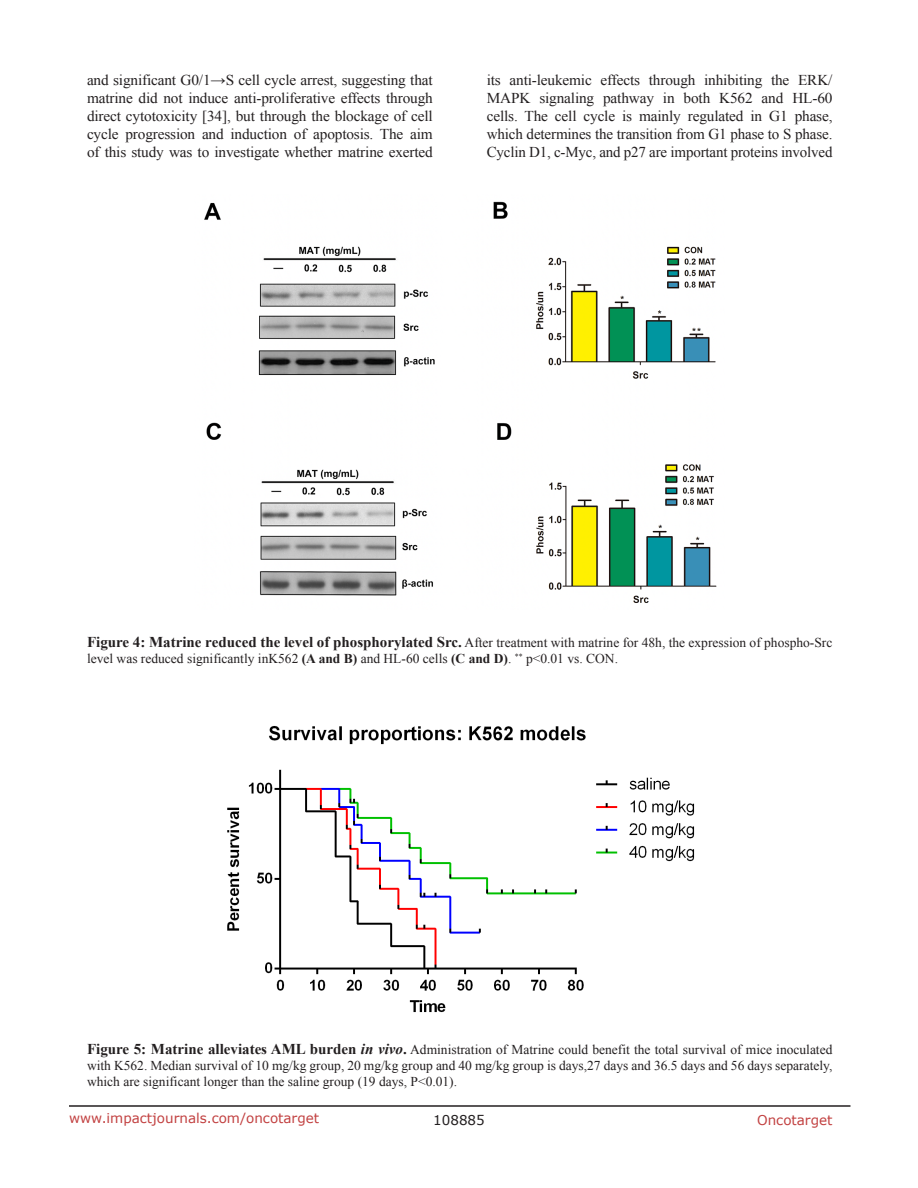
<style>
.page{position:relative;width:918px;height:1188px;background:#fff}
.page>*{position:absolute;margin:0;border:0;box-sizing:border-box;transform-origin:0 0}
.BodyText{font:15px/18px "Times New Roman";letter-spacing:-.01em;color:#231f20;text-align:justify}
.figuretext{font:13.5px/16.2px "Times New Roman";color:#231f20}
.t1{font:13.5px "Verdana";color:#c24141}
.t2{font:13.5px "Verdana";color:#231f20}
.s1{font-weight:700;font-size:15px}
.s2{font-weight:700}
.s3{font-weight:700;font-style:italic;font-size:15px}
</style>
<div class="page">
<hr style="left:69px;top:1105px;width:781px;height:2px;background:#231f20">
<img style="left:204px;top:201px;width:513px;height:402px">
<img style="left:227px;top:726px;width:468px;height:287px">
<p class="BodyText" style="left:87px;top:71px;width:347px">and significant G0/1→S cell cycle arrest, suggesting that matrine did not induce anti-proliferative effects through direct cytotoxicity [34], but through the blockage of cell cycle progression and induction of apoptosis. The aim of this study was to investigate whether matrine exerted</p>
<p class="BodyText" style="left:487px;top:71px;width:347px">its anti-leukemic effects through inhibiting the ERK/ MAPK signaling pathway in both K562 and HL-60 cells. The cell cycle is mainly regulated in G1 phase, which determines the transition from G1 phase to S phase.<br>Cyclin D1, c-Myc, and p27 are important proteins involved</p>
<p class="figuretext" style="left:87px;top:634px;width:747px"><span class="s1">Figure 4: Matrine reduced the level of phosphorylated Src.</span> After treatment with matrine for 48h, the expression of phospho-Src level was reduced significantly inK562 <span class="s2">(A and B)</span> and HL-60 cells <span class="s2">(C and D)</span>. <sup>**</sup> p&lt;0.01 vs. CON.</p>
<p class="figuretext" style="left:87px;top:1041px;width:747px;text-align:justify"><span class="s1">Figure 5: Matrine alleviates AML burden</span> <span class="s3">in vivo</span><span class="s1">.</span> Administration of Matrine could benefit the total survival of mice inoculated with K562. Median survival of 10 mg/kg group, 20 mg/kg group and 40 mg/kg group is days,27 days and 36.5 days and 56 days separately, which are significant longer than the saline group (19 days, P&lt;0.01).</p>
<p class="t1" style="left:69px;top:1109px;width:252px">www.impactjournals.com/oncotarget</p>
<p class="t2" style="left:433px;top:1111px;width:53px">108885</p>
<p class="t1" style="left:757px;top:1111px;width:77px">Oncotarget</p>
</div>
